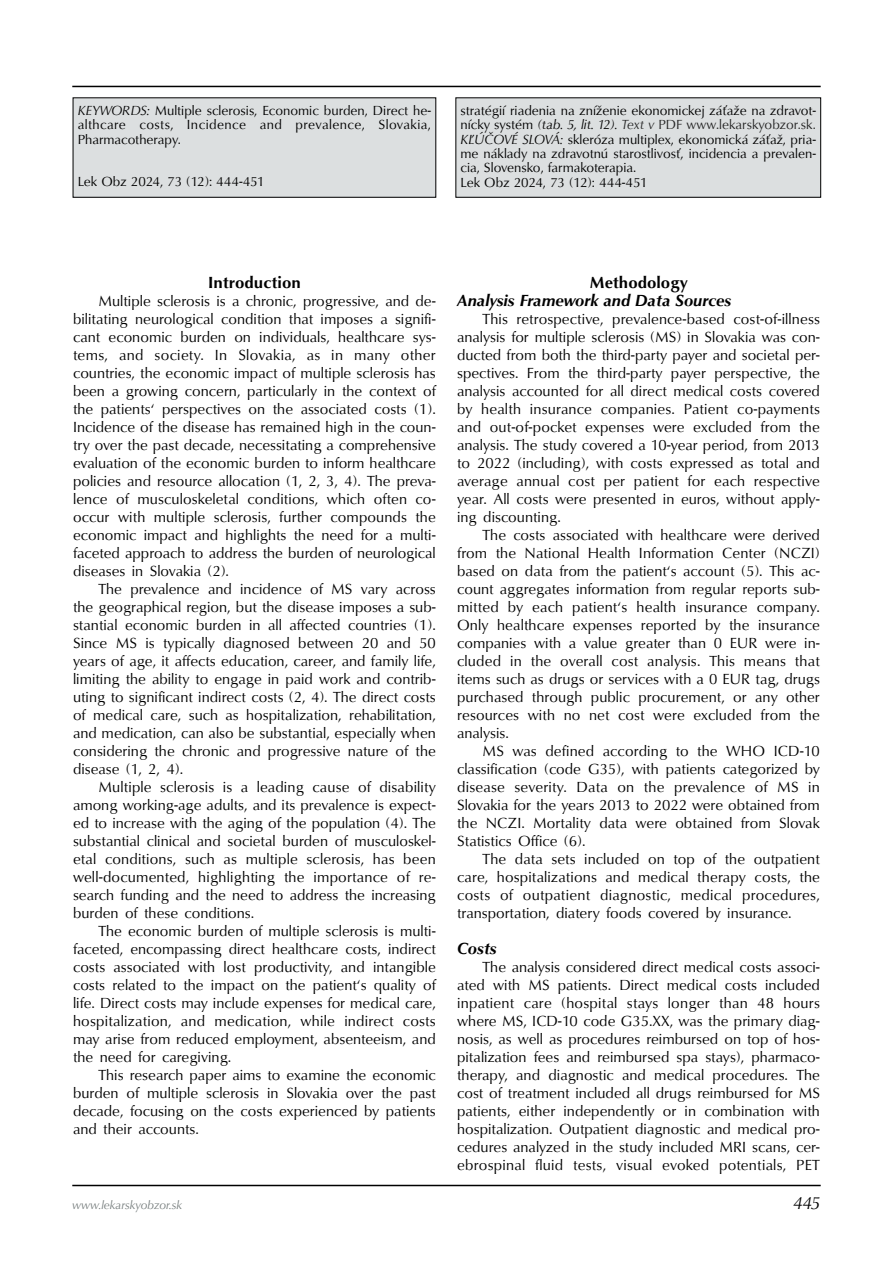
<style>
.page{position:relative;width:893px;height:1263px;background:#fff}
.page>*{position:absolute;margin:0;border:0;box-sizing:border-box;transform-origin:0 0}
.t1{font:italic 18px "URW Classico TEE";color:#000}
.t2{font:italic 700 16.5px "URW Classico TEE";color:#000}
.t3{font:700 16.5px "URW Classico TEE";color:#000}
.t4{font:15px/18px "URW Classico TEE";color:#000;text-align:justify}
.t5{font:13.5px/14.2px "URW Classico TEE";color:#000;text-align:justify}
.t6{font:italic 12px "URW Classico TEE";color:#777e7e}
.s1{font-style:italic}
.s2{font-style:italic;color:#252525}
.s3{color:#252525}
</style>
<div class="page">
<hr style="left:72px;top:86px;width:749px;height:1px;background:#000">
<hr style="left:72px;top:1185px;width:749px;height:1px;background:#000">
<div style="left:73px;top:98px;width:363px;height:99px;background:#dcdfe0"></div>
<div style="left:73px;top:97px;width:363px;height:101px;border:1px solid #000"></div>
<div style="left:456px;top:98px;width:365px;height:99px;background:#dcdfe0"></div>
<div style="left:455px;top:97px;width:366px;height:101px;border:1px solid #000"></div>
<p class="t5" style="left:78px;top:104px;width:355px"><span class="s1">KEYWORDS:</span> Multiple sclerosis, Economic burden, Direct he&shy;althcare costs, Incidence and prevalence, Slovakia, Pharmacotherapy.</p>
<p class="t5" style="left:78px;top:175px;width:189px">Lek Obz 2024, 73 (12): 444-451</p>
<p class="t5" style="left:460px;top:104px;width:357px;text-align:left">stratégií riadenia na zníženie ekonomickej záťaže na zdravot&shy;nícky systém <span class="s1">(tab. 5, lit. 12).</span> <span class="s2">Text v</span> <span class="s3">PDF www.lekarskyobzor.sk.<br></span><span class="s1">KĽÚČOVÉ SLOVÁ:</span> skleróza multiplex, ekonomická záťaž, pria&shy;me náklady na zdravotnú starostlivosť, incidencia a prevalen&shy;cia, Slovensko, farmakoterapia.<br>Lek Obz 2024, 73 (12): 444-451</p>
<p class="t3" style="left:208px;top:272px;width:94px">Introduction</p>
<p class="t4" style="left:73px;top:292px;width:364px;text-indent:26px">Multiple sclerosis is a chronic, progressive, and de&shy;bilitating neurological condition that imposes a signifi&shy;cant economic burden on individuals, healthcare sys&shy;tems, and society. In Slovakia, as in many other countries, the economic impact of multiple sclerosis has been a growing concern, particularly in the context of the patients‘ perspectives on the associated costs (1).<br>Incidence of the disease has remained high in the coun&shy;try over the past decade, necessitating a comprehensive evaluation of the economic burden to inform healthcare policies and resource allocation (1, 2, 3, 4). The preva&shy;lence of musculoskeletal conditions, which often co&shy;occur with multiple sclerosis, further compounds the economic impact and highlights the need for a multi&shy;faceted approach to address the burden of neurological diseases in Slovakia (2).</p>
<p class="t4" style="left:73px;top:580px;width:364px;text-indent:26px">The prevalence and incidence of MS vary across the geographical region, but the disease imposes a sub&shy;stantial economic burden in all affected countries (1).<br>Since MS is typically diagnosed between 20 and 50 years of age, it affects education, career, and family life, limiting the ability to engage in paid work and contrib&shy;uting to significant indirect costs (2, 4). The direct costs of medical care, such as hospitalization, rehabilitation, and medication, can also be substantial, especially when considering the chronic and progressive nature of the disease (1, 2, 4).</p>
<p class="t4" style="left:73px;top:778px;width:364px;text-indent:26px">Multiple sclerosis is a leading cause of disability among working-age adults, and its prevalence is expect&shy;ed to increase with the aging of the population (4). The substantial clinical and societal burden of musculoskel&shy;etal conditions, such as multiple sclerosis, has been well-documented, highlighting the importance of re&shy;search funding and the need to address the increasing burden of these conditions.</p>
<p class="t4" style="left:73px;top:922px;width:364px;text-indent:26px">The economic burden of multiple sclerosis is multi&shy;faceted, encompassing direct healthcare costs, indirect costs associated with lost productivity, and intangible costs related to the impact on the patient‘s quality of life. Direct costs may include expenses for medical care, hospitalization, and medication, while indirect costs may arise from reduced employment, absenteeism, and the need for caregiving.</p>
<p class="t4" style="left:73px;top:1066px;width:364px;text-indent:26px">This research paper aims to examine the economic burden of multiple sclerosis in Slovakia over the past decade, focusing on the costs experienced by patients and their accounts.</p>
<p class="t3" style="left:589px;top:272px;width:100px">Methodology</p>
<p class="t2" style="left:457px;top:290px;width:276px">Analysis Framework and Data Sources</p>
<p class="t4" style="left:457px;top:310px;width:364px;text-indent:26px">This retrospective, prevalence-based cost-of-illness analysis for multiple sclerosis (MS) in Slovakia was con&shy;ducted from both the third-party payer and societal per&shy;spectives. From the third-party payer perspective, the analysis accounted for all direct medical costs covered by health insurance companies. Patient co-payments and out-of-pocket expenses were excluded from the analysis. The study covered a 10-year period, from 2013 to 2022 (including), with costs expressed as total and average annual cost per patient for each respective year. All costs were presented in euros, without apply&shy;ing discounting.</p>
<p class="t4" style="left:457px;top:526px;width:364px;text-indent:26px">The costs associated with healthcare were derived from the National Health Information Center (NCZI) based on data from the patient‘s account (5). This ac&shy;count aggregates information from regular reports sub&shy;mitted by each patient‘s health insurance company.<br>Only healthcare expenses reported by the insurance companies with a value greater than 0 EUR were in&shy;cluded in the overall cost analysis. This means that items such as drugs or services with a 0 EUR tag, drugs purchased through public procurement, or any other resources with no net cost were excluded from the analysis.</p>
<p class="t4" style="left:457px;top:742px;width:364px;text-indent:26px">MS was defined according to the WHO ICD-10 classification (code G35), with patients categorized by disease severity. Data on the prevalence of MS in Slovakia for the years 2013 to 2022 were obtained from the NCZI. Mortality data were obtained from Slovak Statistics Office (6).</p>
<p class="t4" style="left:457px;top:850px;width:364px;text-indent:26px">The data sets included on top of the outpatient care, hospitalizations and medical therapy costs, the costs of outpatient diagnostic, medical procedures, transportation, diatery foods covered by insurance.</p>
<p class="t2" style="left:457px;top:938px;width:41px">Costs</p>
<p class="t4" style="left:457px;top:958px;width:364px;text-indent:26px">The analysis considered direct medical costs associ&shy;ated with MS patients. Direct medical costs included inpatient care (hospital stays longer than 48 hours where MS, ICD-10 code G35.XX, was the primary diag&shy;nosis, as well as procedures reimbursed on top of hos&shy;pitalization fees and reimbursed spa stays), pharmaco&shy;therapy, and diagnostic and medical procedures. The cost of treatment included all drugs reimbursed for MS patients, either independently or in combination with hospitalization. Outpatient diagnostic and medical pro&shy;cedures analyzed in the study included MRI scans, cer&shy;ebrospinal fluid tests, visual evoked potentials, PET</p>
<p class="t6" style="left:72px;top:1197px;width:112px">www.lekarskyobzor.sk</p>
<p class="t1" style="left:793px;top:1191px;width:28px">445</p>
</div>
